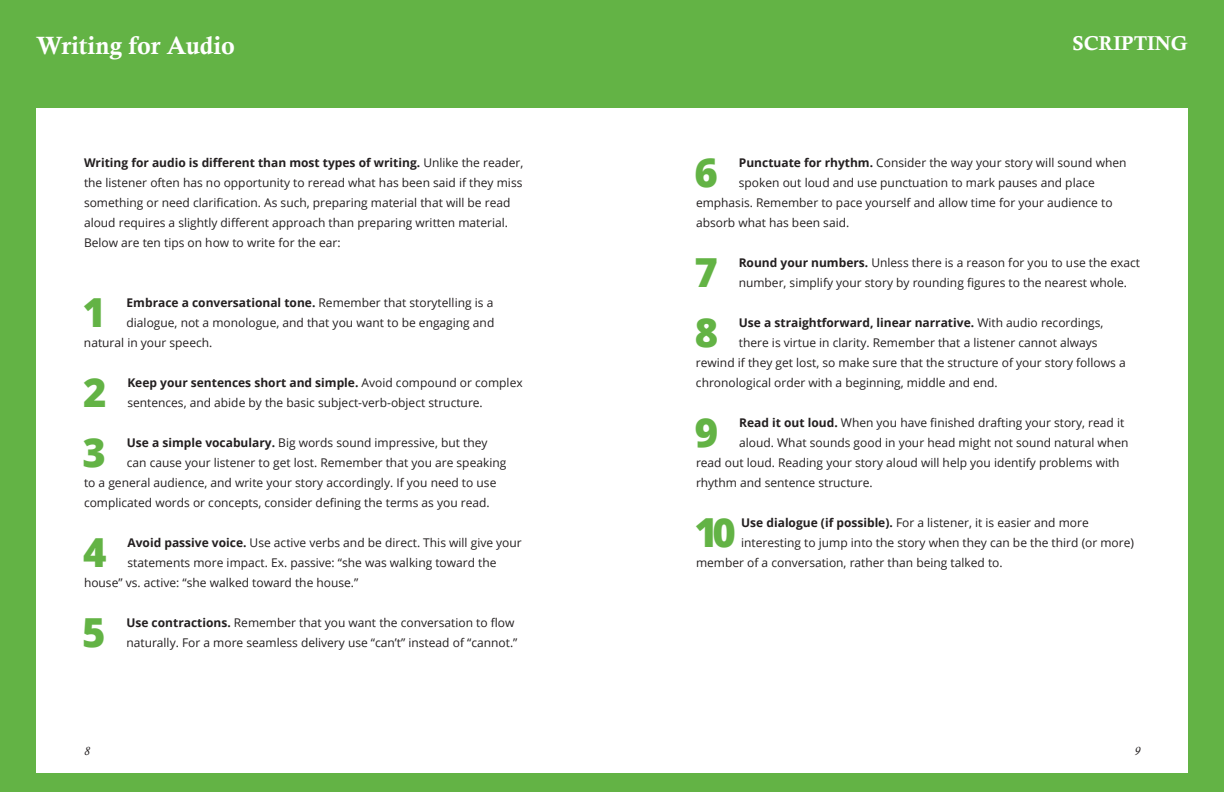
<style>
.page{position:relative;width:1224px;height:792px;background:#63b345}
.page>*{position:absolute;margin:0;border:0;box-sizing:border-box;transform-origin:0 0}
.t1{font:800 40px "Open Sans";color:#63b345}
.t2{font:25px "Calis MT Bol";color:#fff}
.t3{font:20px "Calis MT Bol";color:#fff}
.t4{font:12px/20px "Open Sans";color:#231f20}
.t5{font:700 12px "Open Sans";color:#231f20}
.t6{font:italic 12px "Calisto";color:#231f20}
.s1{font-weight:700}
.s2{font-weight:400}
</style>
<div class="page">
<div style="left:36px;top:108px;width:1152px;height:665px;background:#fff"></div>
<h2 class="t2" style="left:36px;top:31px;width:201px">Writing for Audio</h2>
<h3 class="t3" style="left:1073px;top:32px;width:117px">SCRIPTING</h3>
<p class="t4" style="left:84px;top:152px;width:441px"><span class="s1">Writing for audio is different than most types of writing.</span> Unlike the reader, the listener often has no opportunity to reread what has been said if they miss something or need clarification. As such, preparing material that will be read aloud requires a slightly different approach than preparing written material.<br>Below are ten tips on how to write for the ear:</p>
<h1 class="t1" style="left:82px;top:282px;width:25px">1</h1>
<p class="t5" style="left:127px;top:294px;width:368px">Embrace a conversational tone. <span class="s2">Remember that storytelling is a</span></p>
<p class="t4" style="left:127px;top:312px;width:369px">dialogue, not a monologue, and that you want to be engaging and</p>
<p class="t4" style="left:84px;top:332px;width:130px">natural in your speech.</p>
<h1 class="t1" style="left:83px;top:362px;width:25px">2</h1>
<p class="t4" style="left:127px;top:372px;width:397px"><span class="s1">Keep your sentences short and simple.</span> Avoid compound or complex sentences, and abide by the basic subject-verb-object structure.</p>
<h1 class="t1" style="left:83px;top:422px;width:25px">3</h1>
<p class="t4" style="left:127px;top:432px;width:362px"><span class="s1">Use a simple vocabulary.</span> Big words sound impressive, but they</p>
<p class="t4" style="left:127px;top:452px;width:381px">can cause your listener to get lost. Remember that you are speaking</p>
<p class="t4" style="left:84px;top:472px;width:414px">to a general audience, and write your story accordingly. If you need to use</p>
<p class="t4" style="left:84px;top:492px;width:407px">complicated words or concepts, consider defining the terms as you read.</p>
<h1 class="t1" style="left:83px;top:522px;width:25px">4</h1>
<p class="t4" style="left:128px;top:532px;width:396px"><span class="s1">Avoid passive voice.</span> Use active verbs and be direct. This will give your</p>
<p class="t4" style="left:128px;top:552px;width:371px">statements more impact. Ex. passive: “she was walking toward the</p>
<p class="t4" style="left:84px;top:572px;width:276px">house” vs. active: “she walked toward the house.”</p>
<h1 class="t1" style="left:82px;top:602px;width:25px">5</h1>
<p class="t4" style="left:126px;top:612px;width:393px"><span class="s1">Use contractions.</span> Remember that you want the conversation to flow naturally. For a more seamless delivery use “can’t” instead of “cannot.”</p>
<h1 class="t1" style="left:695px;top:142px;width:25px">6</h1>
<p class="t4" style="left:739px;top:152px;width:389px"><span class="s1">Punctuate for rhythm.</span> Consider the way your story will sound when</p>
<p class="t4" style="left:739px;top:172px;width:357px">spoken out loud and use punctuation to mark pauses and place</p>
<p class="t4" style="left:696px;top:192px;width:418px">emphasis. Remember to pace yourself and allow time for your audience to</p>
<p class="t4" style="left:696px;top:212px;width:155px">absorb what has been said.</p>
<h1 class="t1" style="left:694px;top:242px;width:25px">7</h1>
<p class="t4" style="left:739px;top:252px;width:403px"><span class="s1">Round your numbers.</span> Unless there is a reason for you to use the exact number, simplify your story by rounding figures to the nearest whole.</p>
<h1 class="t1" style="left:695px;top:302px;width:25px">8</h1>
<p class="t5" style="left:739px;top:314px;width:366px">Use a straightforward, linear narrative. <span class="s2">With audio recordings,</span></p>
<p class="t4" style="left:739px;top:332px;width:360px">there is virtue in clarity. Remember that a listener cannot always</p>
<p class="t4" style="left:696px;top:352px;width:431px">rewind if they get lost, so make sure that the structure of your story follows a</p>
<p class="t4" style="left:696px;top:372px;width:303px">chronological order with a beginning, middle and end.</p>
<h1 class="t1" style="left:695px;top:402px;width:25px">9</h1>
<p class="t4" style="left:739px;top:412px;width:387px"><span class="s1">Read it out loud.</span> When you have finished drafting your story, read it</p>
<p class="t4" style="left:739px;top:432px;width:391px">aloud. What sounds good in your head might not sound natural when</p>
<p class="t4" style="left:696px;top:452px;width:425px">read out loud. Reading your story aloud will help you identify problems with</p>
<p class="t4" style="left:696px;top:472px;width:178px">rhythm and sentence structure.</p>
<h1 class="t1" style="left:694px;top:502px;width:43px">10</h1>
<p class="t4" style="left:741px;top:512px;width:349px"><span class="s1">Use dialogue (if possible).</span> For a listener, it is easier and more</p>
<p class="t4" style="left:741px;top:532px;width:394px">interesting to jump into the story when they can be the third (or more)</p>
<p class="t4" style="left:696px;top:552px;width:308px">member of a conversation, rather than being talked to.</p>
<p class="t6" style="left:84px;top:744px;width:7px">8</p>
<p class="t6" style="left:1134px;top:744px;width:7px">9</p>
</div>
